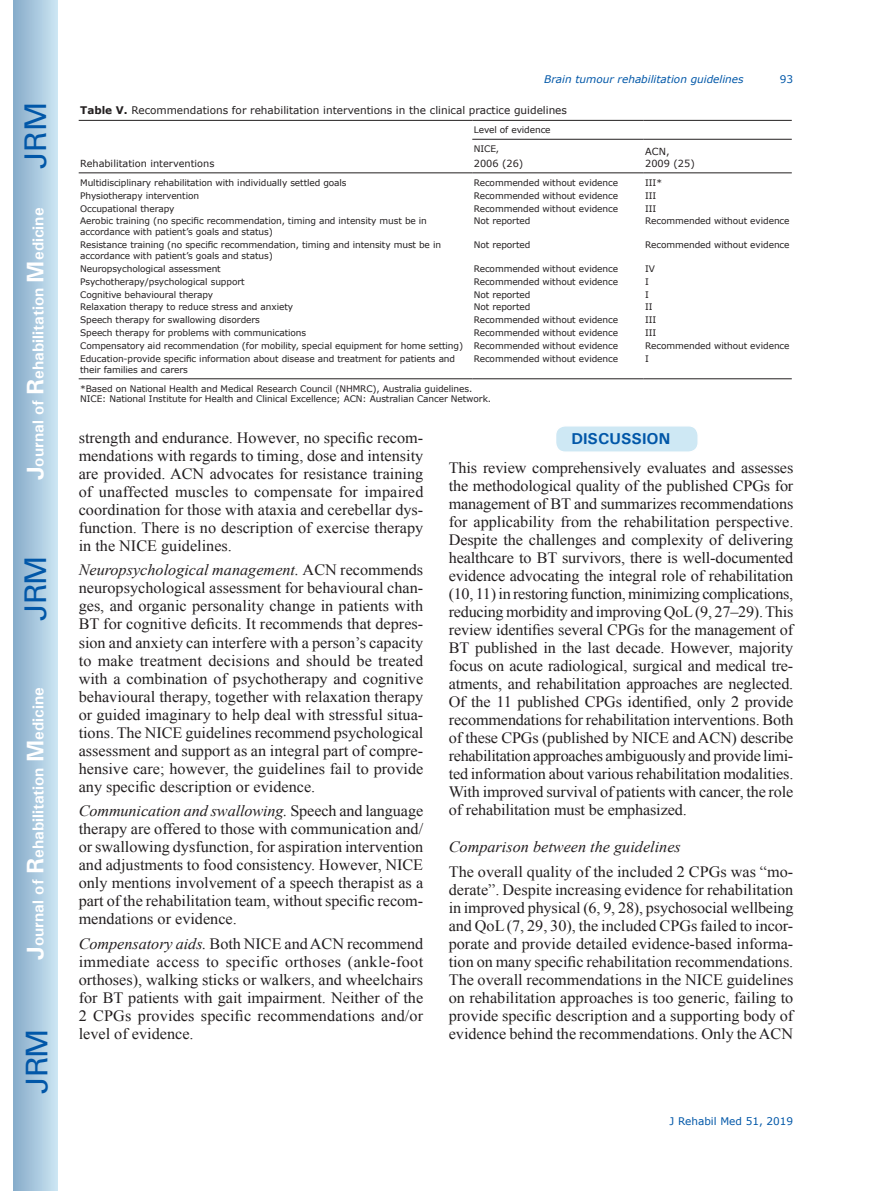
<style>
.page{position:relative;width:872px;height:1191px;background:#fff}
.page>*{position:absolute;margin:0;border:0;box-sizing:border-box;transform-origin:0 0}
.t1{font:30px "Univers";letter-spacing:-.03em;color:#0157a8}
.t2{font:15.75px/18px "Times New Roman";color:#231f20;text-align:justify}
.t3{font:700 15.75px "Univers";color:#fff}
.t4{font:italic 15.75px "Times New Roman";color:#231f20}
.t5{font:700 15.75px "Univers";color:#0157a8}
.t6{font:10.5px "Verdana";color:#231f20}
.t7{font:italic 10.5px "Verdana";color:#0157a8}
.t8{font:10.5px "Verdana";color:#0157a8}
.t9{font:9.75px/11.7px "Verdana";color:#231f20}
.t10{font:9px/10.8px "Verdana";letter-spacing:-.01em;color:#231f20}
.s1{font-size:24px}
.s2{font-weight:700}
.s3{font-style:italic}
</style>
<div class="page">
<div style="left:14px;top:0;width:43px;height:1191px;background:linear-gradient(to right,#88acca,#cbe5f2)"></div>
<div style="left:555px;top:426px;width:143px;height:26px;background:#cee8f4;border-radius:10px"></div>
<div style="left:555px;top:425px;width:144px;height:28px;border:2px solid #fff;border-radius:10px"></div>
<hr style="left:644px;top:139px;width:147px;height:1px;background:#231f20">
<hr style="left:79px;top:120px;width:393px;height:1px;background:#231f20">
<hr style="left:472px;top:120px;width:171px;height:1px;background:#231f20">
<hr style="left:644px;top:120px;width:147px;height:1px;background:#231f20">
<hr style="left:472px;top:139px;width:171px;height:1px;background:#231f20">
<hr style="left:79px;top:172px;width:393px;height:1px;background:#231f20">
<hr style="left:472px;top:172px;width:171px;height:1px;background:#231f20">
<hr style="left:644px;top:172px;width:147px;height:1px;background:#231f20">
<hr style="left:472px;top:378px;width:171px;height:1px;background:#231f20">
<hr style="left:644px;top:378px;width:147px;height:1px;background:#231f20">
<hr style="left:79px;top:378px;width:393px;height:1px;background:#231f20">
<h1 class="t1" style="left:18px;top:169px;width:68px;rotate:-90deg">JRM</h1>
<p class="t3" style="left:28px;top:480px;width:274px;rotate:-90deg"><span class="s1">J</span>ournal of <span class="s1">R</span>ehabilitation <span class="s1">M</span>edicine</p>
<h1 class="t1" style="left:18px;top:620px;width:67px;rotate:-90deg">JRM</h1>
<p class="t3" style="left:28px;top:959px;width:274px;rotate:-90deg"><span class="s1">J</span>ournal of <span class="s1">R</span>ehabilitation <span class="s1">M</span>edicine</p>
<h1 class="t1" style="left:19px;top:1093px;width:67px;rotate:-90deg">JRM</h1>
<p class="t7" style="left:544px;top:72px;width:201px">Brain tumour rehabilitation guidelines</p>
<p class="t8" style="left:780px;top:72px;width:15px">93</p>
<p class="t6" style="left:80px;top:103px;width:488px"><span class="s2">Table V.</span> Recommendations for rehabilitation interventions in the clinical practice guidelines</p>
<p class="t9" style="left:80px;top:157px;width:136px">Rehabilitation interventions</p>
<p class="t10" style="left:474px;top:120px;width:78px;line-height:18.9px">Level of evidence<br>NICE,</p>
<p class="t9" style="left:474px;top:157px;width:51px">2006 (26)</p>
<p class="t9" style="left:645px;top:146px;width:51px">ACN,<br>2009 (25)</p>
<p class="t10" style="left:80px;top:177px;width:268px">Multidisciplinary rehabilitation with individually settled goals</p>
<p class="t10" style="left:474px;top:177px;width:146px">Recommended without evidence</p>
<p class="t10" style="left:645px;top:177px;width:18px">III*</p>
<p class="t10" style="left:80px;top:190px;width:120px">Physiotherapy intervention</p>
<p class="t10" style="left:474px;top:190px;width:146px">Recommended without evidence</p>
<p class="t10" style="left:645px;top:190px;width:13px">III</p>
<p class="t10" style="left:80px;top:203px;width:96px">Occupational therapy</p>
<p class="t10" style="left:474px;top:203px;width:146px">Recommended without evidence</p>
<p class="t10" style="left:645px;top:203px;width:13px">III</p>
<p class="t10" style="left:80px;top:216px;width:348px">Aerobic training (no specific recommendation, timing and intensity must be in accordance with patient’s goals and status)</p>
<p class="t10" style="left:474px;top:216px;width:58px">Not reported</p>
<p class="t10" style="left:645px;top:216px;width:146px">Recommended without evidence</p>
<p class="t10" style="left:80px;top:239px;width:362px">Resistance training (no specific recommendation, timing and intensity must be in accordance with patient’s goals and status)</p>
<p class="t10" style="left:474px;top:239px;width:58px">Not reported</p>
<p class="t10" style="left:645px;top:239px;width:146px">Recommended without evidence</p>
<p class="t10" style="left:80px;top:263px;width:142px">Neuropsychological assessment</p>
<p class="t10" style="left:474px;top:263px;width:146px">Recommended without evidence</p>
<p class="t10" style="left:645px;top:263px;width:11px">IV</p>
<p class="t10" style="left:80px;top:276px;width:166px">Psychotherapy/psychological support</p>
<p class="t10" style="left:474px;top:276px;width:146px">Recommended without evidence</p>
<p class="t10" style="left:645px;top:276px;width:5px">I</p>
<p class="t10" style="left:80px;top:289px;width:135px">Cognitive behavioural therapy</p>
<p class="t10" style="left:474px;top:289px;width:58px">Not reported</p>
<p class="t10" style="left:645px;top:289px;width:5px">I</p>
<p class="t10" style="left:80px;top:302px;width:214px">Relaxation therapy to reduce stress and anxiety</p>
<p class="t10" style="left:474px;top:302px;width:58px">Not reported</p>
<p class="t10" style="left:645px;top:302px;width:9px">II</p>
<p class="t10" style="left:80px;top:314px;width:181px">Speech therapy for swallowing disorders</p>
<p class="t10" style="left:474px;top:314px;width:146px">Recommended without evidence</p>
<p class="t10" style="left:645px;top:314px;width:13px">III</p>
<p class="t10" style="left:80px;top:327px;width:228px">Speech therapy for problems with communications</p>
<p class="t10" style="left:474px;top:327px;width:146px">Recommended without evidence</p>
<p class="t10" style="left:645px;top:327px;width:13px">III</p>
<p class="t10" style="left:80px;top:340px;width:539px">Compensatory aid recommendation (for mobility, special equipment for home setting) Recommended without evidence</p>
<p class="t10" style="left:645px;top:340px;width:146px">Recommended without evidence</p>
<p class="t10" style="left:80px;top:353px;width:376px">Education-provide specific information about disease and treatment for patients and their families and carers</p>
<p class="t10" style="left:474px;top:353px;width:146px">Recommended without evidence</p>
<p class="t10" style="left:645px;top:353px;width:5px">I</p>
<p class="t10" style="left:80px;top:383px;width:412px">*Based on National Health and Medical Research Council (NHMRC), Australia guidelines.<br>NICE: National Institute for Health and Clinical Excellence; ACN: Australian Cancer Network.</p>
<p class="t2" style="left:79px;top:429px;width:346px">strength and endurance. However, no specific recom&shy;mendations with regards to timing, dose and intensity are provided. ACN advocates for resistance training of unaffected muscles to compensate for impaired coordination for those with ataxia and cerebellar dys&shy;function. There is no description of exercise therapy in the NICE guidelines.</p>
<p class="t2" style="left:79px;top:561px;width:346px"><span class="s3">Neuropsychological management.</span> ACN recommends neuropsychological assessment for behavioural chan&shy;ges, and organic personality change in patients with BT for cognitive deficits. It recommends that depres&shy;sion and anxiety can interfere with a person’s capacity to make treatment decisions and should be treated with a combination of psychotherapy and cognitive behavioural therapy, together with relaxation therapy or guided imaginary to help deal with stressful situa&shy;tions. The NICE guidelines recommend psychological assessment and support as an integral part of compre&shy;hensive care; however, the guidelines fail to provide any specific description or evidence.</p>
<p class="t2" style="left:79px;top:801px;width:346px"><span class="s3">Communication and swallowing.</span> Speech and language therapy are offered to those with communication and/ or swallowing dysfunction, for aspiration intervention and adjustments to food consistency. However, NICE only mentions involvement of a speech therapist as a part of the rehabilitation team, without specific recom&shy;mendations or evidence.</p>
<p class="t2" style="left:79px;top:934px;width:346px"><span class="s3">Compensatory aids.</span> Both NICE and ACN recommend immediate access to specific orthoses (ankle-foot orthoses), walking sticks or walkers, and wheelchairs for BT patients with gait impairment. Neither of the 2 CPGs provides specific recommendations and/or level of evidence.</p>
<p class="t5" style="left:571px;top:429px;width:100px">DISCUSSION</p>
<p class="t2" style="left:449px;top:458px;width:346px">This review comprehensively evaluates and assesses the methodological quality of the published CPGs for management of BT and summarizes recommendations for applicability from the rehabilitation perspective.<br>Despite the challenges and complexity of delivering healthcare to BT survivors, there is well-documented evidence advocating the integral role of rehabilitation (10, 11) in restoring function, minimizing complications, reducing morbidity and improving QoL (9, 27–29). This review identifies several CPGs for the management of BT published in the last decade. However, majority focus on acute radiological, surgical and medical tre&shy;atments, and rehabilitation approaches are neglected.<br>Of the 11 published CPGs identified, only 2 provide recommendations for rehabilitation interventions. Both of these CPGs (published by NICE and ACN) describe rehabilitation approaches ambiguously and provide limi&shy;ted information about various rehabilitation modalities.<br>With improved survival of patients with cancer, the role of rehabilitation must be emphasized.</p>
<p class="t4" style="left:449px;top:835px;width:234px">Comparison between the guidelines</p>
<p class="t2" style="left:449px;top:862px;width:346px">The overall quality of the included 2 CPGs was “mo&shy;derate”. Despite increasing evidence for rehabilitation in improved physical (6, 9, 28), psychosocial wellbeing and QoL (7, 29, 30), the included CPGs failed to incor&shy;porate and provide detailed evidence-based informa&shy;tion on many specific rehabilitation recommendations.<br>The overall recommendations in the NICE guidelines on rehabilitation approaches is too generic, failing to provide specific description and a supporting body of evidence behind the recommendations. Only the ACN</p>
<p class="t8" style="left:669px;top:1114px;width:125px">J Rehabil Med 51, 2019</p>
</div>
